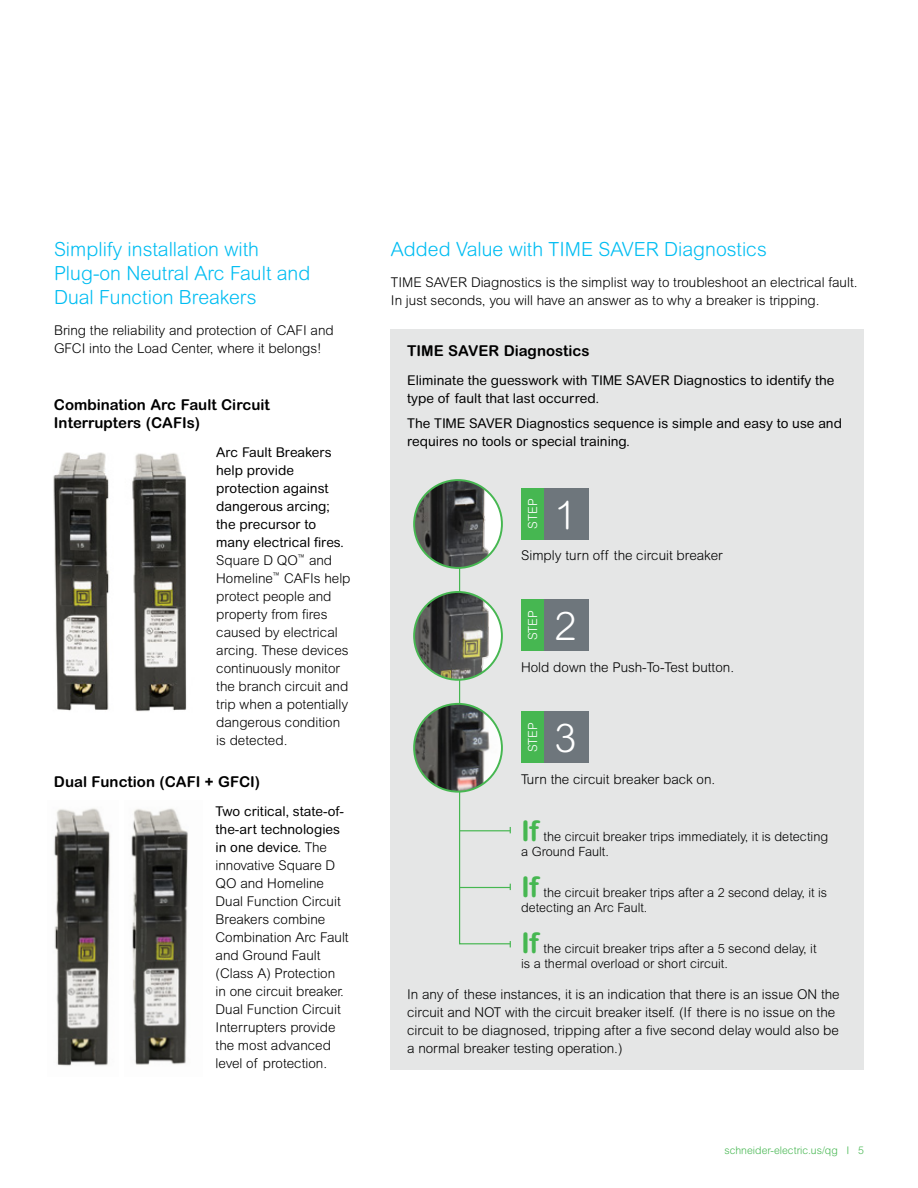
<style>
.page{position:relative;width:918px;height:1188px;background:#fff}
.page>*{position:absolute;margin:0;border:0;box-sizing:border-box;transform-origin:0 0}
.t1{font:300 39.75px "Arial Rounded MT Std";color:#fff}
.t2{font:700 28.5px "Arial Rounded MT Std";color:#46b751}
.Header_15_17{font:300 19.5px/24px "Arial Rounded MT Std";color:#00bdf2}
.Subhead1{font:700 15px/18px "Arial Rounded MT Std";color:#000}
.Body_Copy{font:300 13.5px/18px "Arial Rounded MT Std";color:#000}
.Body_content_9_12{font:300 13.5px/18px "Arial Rounded MT Std";color:#000}
.t3{font:13.5px/18px "Arial Rounded MT Std";color:#000}
.t4{font:300 12.75px/15px "Arial Rounded MT Std";color:#000}
.t5{font:300 12.6px "Arial Rounded MT Std";color:#fff}
.t6{font:300 10.5px "Arial Rounded MT Std";color:#46b751}
.s1{font-weight:400}
</style>
<div class="page">
<div style="left:391px;top:329px;width:473px;height:740px;background:#e5e6e6"></div>
<svg style="left:458px;top:531px;width:53px;height:416px"></svg>
<hr style="left:459px;top:887px;width:51px;height:1px;background:#46b751">
<hr style="left:459px;top:830px;width:51px;height:1px;background:#46b751">
<img style="left:414px;top:480px;width:88px;height:88px;border-radius:44px">
<div style="left:413px;top:479px;width:90px;height:90px;border:2px solid #46b751;border-radius:50%"></div>
<div style="left:521px;top:488px;width:23px;height:51px;background:#46b751"></div>
<div style="left:544px;top:488px;width:44px;height:51px;background:#6e767c"></div>
<img style="left:414px;top:592px;width:88px;height:88px;border-radius:44px">
<div style="left:413px;top:591px;width:90px;height:90px;border:2px solid #46b751;border-radius:50%"></div>
<div style="left:521px;top:599px;width:23px;height:52px;background:#46b751"></div>
<div style="left:544px;top:599px;width:44px;height:52px;background:#6e767c"></div>
<img style="left:414px;top:704px;width:88px;height:88px;border-radius:44px">
<div style="left:413px;top:703px;width:90px;height:90px;border:2px solid #46b751;border-radius:50%"></div>
<div style="left:521px;top:711px;width:23px;height:52px;background:#46b751"></div>
<div style="left:544px;top:711px;width:44px;height:52px;background:#6e767c"></div>
<img style="left:132px;top:453px;width:55px;height:259px">
<img style="left:131px;top:808px;width:57px;height:257px">
<img style="left:53px;top:452px;width:56px;height:259px">
<img style="left:54px;top:808px;width:57px;height:258px">
<p class="Header_15_17" style="left:54px;top:237px;width:258px">Simplify installation with<br>Plug-on Neutral Arc Fault and<br>Dual Function Breakers</p>
<p class="Body_content_9_12" style="left:54px;top:321px;width:281px">Bring the reliability and protection of CAFI and<br>GFCI into the Load Center, where it belongs!</p>
<p class="Subhead1" style="left:54px;top:396px;width:217px">Combination Arc Fault Circuit<br>Interrupters (CAFIs)</p>
<p class="Body_Copy" style="left:216px;top:443px;width:136px"><span class="s1">Arc Fault Breakers help provide protection against dangerous arcing; the precursor to many electrical fires.<br></span>Square D QO<sup>™</sup> and<br>Homeline<sup>™</sup> CAFIs help protect people and property from fires caused by electrical arcing. These devices continuously monitor the branch circuit and trip when a potentially dangerous condition is detected.</p>
<p class="Subhead1" style="left:54px;top:773px;width:208px">Dual Function (CAFI + GFCI)</p>
<p class="Body_Copy" style="left:216px;top:802px;width:135px"><span class="s1">Two critical, state-of&shy;the-art technologies in one device.</span> The innovative Square D<br>QO and Homeline<br>Dual Function Circuit<br>Breakers combine<br>Combination Arc Fault and Ground Fault (Class A) Protection in one circuit breaker.<br>Dual Function Circuit<br>Interrupters provide the most advanced level of protection.</p>
<p class="Header_15_17" style="left:391px;top:237px;width:377px">Added Value with TIME SAVER Diagnostics</p>
<p class="Body_content_9_12" style="left:391px;top:273px;width:468px">TIME SAVER Diagnostics is the simplist way to troubleshoot an electrical fault.<br>In just seconds, you will have an answer as to why a breaker is tripping.</p>
<p class="Subhead1" style="left:407px;top:342px;width:184px">TIME SAVER Diagnostics</p>
<p class="t3" style="left:407px;top:371px;width:429px">Eliminate the guesswork with TIME SAVER Diagnostics to identify the type of fault that last occurred.</p>
<p class="t3" style="left:407px;top:414px;width:436px">The TIME SAVER Diagnostics sequence is simple and easy to use and requires no tools or special training.</p>
<p class="t5" style="left:526px;top:529px;width:32px;rotate:-90deg">STEP</p>
<p class="t1" style="left:555px;top:492px;width:23px">1</p>
<p class="Body_Copy" style="left:521px;top:547px;width:203px">Simply turn off the circuit breaker</p>
<p class="t5" style="left:526px;top:640px;width:32px;rotate:-90deg">STEP</p>
<p class="t1" style="left:555px;top:603px;width:23px">2</p>
<p class="Body_Copy" style="left:521px;top:659px;width:214px">Hold down the Push-To-Test button.</p>
<p class="t5" style="left:526px;top:752px;width:32px;rotate:-90deg">STEP</p>
<p class="t1" style="left:555px;top:715px;width:23px">3</p>
<p class="Body_Copy" style="left:521px;top:770px;width:196px">Turn the circuit breaker back on.</p>
<p class="t2" style="left:521px;top:814px;width:19px">If</p>
<p class="t4" style="left:521px;top:829px;width:309px;text-indent:22px">the circuit breaker trips immediately, it is detecting a Ground Fault.</p>
<p class="t2" style="left:521px;top:870px;width:19px">If</p>
<p class="t4" style="left:521px;top:885px;width:307px;text-indent:22px">the circuit breaker trips after a 2 second delay, it is detecting an Arc Fault.</p>
<p class="t2" style="left:521px;top:926px;width:19px">If</p>
<p class="t4" style="left:521px;top:941px;width:297px;text-indent:22px">the circuit breaker trips after a 5 second delay, it is a thermal overload or short circuit.</p>
<p class="Body_Copy" style="left:407px;top:985px;width:434px">In any of these instances, it is an indication that there is an issue ON the circuit and NOT with the circuit breaker itself. (If there is no issue on the circuit to be diagnosed, tripping after a five second delay would also be a normal breaker testing operation.)</p>
<p class="t6" style="left:725px;top:1145px;width:141px">schneider-electric.us/qg I 5</p>
</div>
